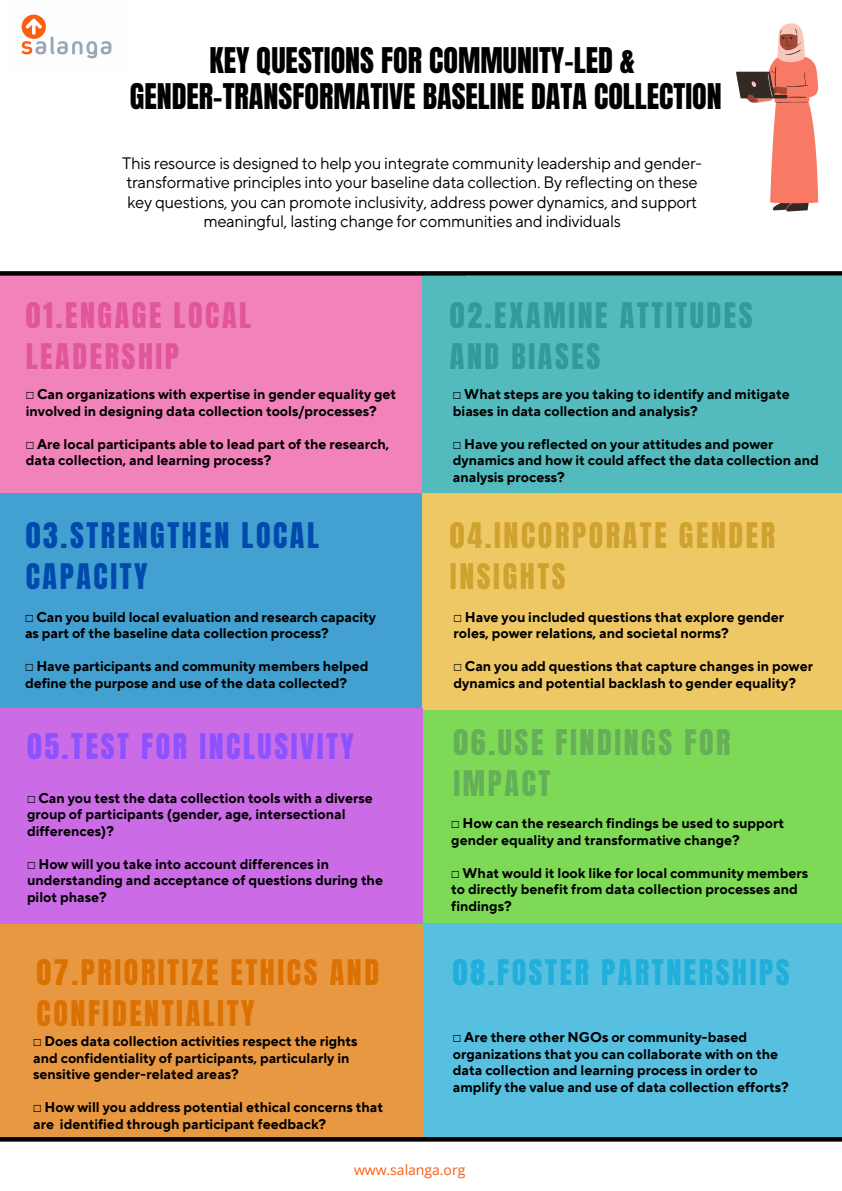
<style>
.page{position:relative;width:842px;height:1191px;background:#fff}
.page>*{position:absolute;margin:0;border:0;box-sizing:border-box;transform-origin:0 0}
.t1{font:30.1px/36px "Anton";color:#000;text-align:center}
.t2{font:30px/41.2px "Anton";letter-spacing:.085em;color:#db7102}
.t3{font:30px/41.2px "Anton";letter-spacing:.085em;color:#cfa230}
.t4{font:30px/41.2px "Anton";letter-spacing:.085em;color:#329a9d}
.t5{font:30px/41.2px "Anton";letter-spacing:.085em;color:#004aad}
.t6{font:30px/41.2px "Anton";letter-spacing:.085em;color:#e1559b}
.t7{font:30px/41.2px "Anton";letter-spacing:.085em;color:#64af57}
.t8{font:30px "Anton";letter-spacing:.085em;color:#20aedb}
.t9{font:30px "Anton";letter-spacing:.085em;color:#8c52ff}
.t10{font:16.5px/19.5px "TT Norms Pro";letter-spacing:-.02em;color:#000;text-align:center}
.t11{font:700 14px/16.5px "TT Norms Pro";color:#000}
.t12{font:14px "Open Sans";color:#fb5d11}
.s1{font-family:"Free Mono";font-weight:400}
</style>
<div class="page">
<div style="left:0;top:896px;width:518px;height:243px;background:#e99842"></div>
<div style="left:418px;top:676px;width:424px;height:248px;background:#7ed957"></div>
<div style="left:423px;top:923px;width:419px;height:214px;background:#57c0e1"></div>
<div style="left:402px;top:463px;width:440px;height:246px;background:#efc866"></div>
<div style="left:0;top:460px;width:422px;height:248px;background:#42a1d0"></div>
<div style="left:0;top:275px;width:465px;height:217px;background:#f183ba"></div>
<div style="left:422px;top:276px;width:420px;height:216px;background:#53babd"></div>
<div style="left:0;top:271px;width:842px;height:5px;background:#000"></div>
<div style="left:0;top:708px;width:422px;height:215px;background:#cb6ce6"></div>
<svg style="left:0;top:1137px;width:842px;height:4px;background:#040504"></svg>
<svg style="left:736px;top:23px;width:82px;height:188px"></svg>
<img style="left:21px;top:14px;width:91px;height:45px">
<p class="t1" style="left:130px;top:43px;width:594px">KEY QUESTIONS FOR COMMUNITY-LED &amp;<br>GENDER-TRANSFORMATIVE BASELINE DATA COLLECTION</p>
<h3 class="t10" style="left:122px;top:154px;width:581px">This resource is designed to help you integrate community leadership and gender&shy;transformative principles into your baseline data collection. By reflecting on these key questions, you can promote inclusivity, address power dynamics, and support meaningful, lasting change for communities and individuals</h3>
<h3 class="t6" style="left:26px;top:295px;width:227px">01.ENGAGE LOCAL<br>LEADERSHIP</h3>
<h3 class="t11" style="left:26px;top:387px;width:372px"><span class="s1">☐</span> Can organizations with expertise in gender equality get involved in designing data collection tools/processes?</h3>
<h1 class="t11" style="left:26px;top:436px;width:365px"><span class="s1">☐</span> Are local participants able to lead part of the research, data collection, and learning process?</h1>
<h1 class="t5" style="left:26px;top:515px;width:295px">03.STRENGTHEN LOCAL<br>CAPACITY</h1>
<h3 class="t11" style="left:25px;top:609px;width:352px"><span class="s1">☐</span> Can you build local evaluation and research capacity as part of the baseline data collection process?</h3>
<p class="t11" style="left:25px;top:658px;width:345px"><span class="s1">☐</span> Have participants and community members helped define the purpose and use of the data collected?</p>
<h3 class="t9" style="left:27px;top:724px;width:328px">05.TEST FOR INCLUSIVITY</h3>
<p class="t11" style="left:27px;top:789px;width:347px"><span class="s1">☐</span> Can you test the data collection tools with a diverse group of participants (gender, age, intersectional differences)?</p>
<h1 class="t11" style="left:27px;top:855px;width:358px"><span class="s1">☐</span> How will you take into account differences in understanding and acceptance of questions during the pilot phase?</h1>
<p class="t2" style="left:37px;top:951px;width:344px">07.PRIORITIZE ETHICS AND<br>CONFIDENTIALITY</p>
<h1 class="t11" style="left:33px;top:1033px;width:326px"><span class="s1">☐</span> Does data collection activities respect the rights and confidentiality of participants, particularly in sensitive gender-related areas?</h1>
<h2 class="t11" style="left:33px;top:1099px;width:351px"><span class="s1">☐</span> How will you address potential ethical concerns that are identified through participant feedback?</h2>
<h1 class="t4" style="left:450px;top:295px;width:304px">02.EXAMINE ATTITUDES<br>AND BIASES</h1>
<h1 class="t11" style="left:453px;top:387px;width:338px"><span class="s1">☐</span> What steps are you taking to identify and mitigate biases in data collection and analysis?</h1>
<h3 class="t11" style="left:453px;top:436px;width:367px"><span class="s1">☐</span> Have you reflected on your attitudes and power dynamics and how it could affect the data collection and analysis process?</h3>
<h1 class="t3" style="left:450px;top:515px;width:327px">04.INCORPORATE GENDER<br>INSIGHTS</h1>
<h3 class="t11" style="left:454px;top:609px;width:332px"><span class="s1">☐</span> Have you included questions that explore gender roles, power relations, and societal norms?</h3>
<h3 class="t11" style="left:454px;top:658px;width:361px"><span class="s1">☐</span> Can you add questions that capture changes in power dynamics and potential backlash to gender equality?</h3>
<p class="t7" style="left:454px;top:721px;width:278px">06.USE FINDINGS FOR<br>IMPACT</p>
<h1 class="t11" style="left:451px;top:815px;width:334px"><span class="s1">☐</span> How can the research findings be used to support gender equality and transformative change?</h1>
<h3 class="t11" style="left:451px;top:865px;width:358px"><span class="s1">☐</span> What would it look like for local community members to directly benefit from data collection processes and findings?</h3>
<p class="t8" style="left:453px;top:950px;width:338px">08.FOSTER PARTNERSHIPS</p>
<h3 class="t11" style="left:453px;top:1029px;width:337px"><span class="s1">☐</span> Are there other NGOs or community-based organizations that you can collaborate with on the data collection and learning process in order to amplify the value and use of data collection efforts?</h3>
<p class="t12" style="left:354px;top:1159px;width:113px">www.salanga.org</p>
</div>
